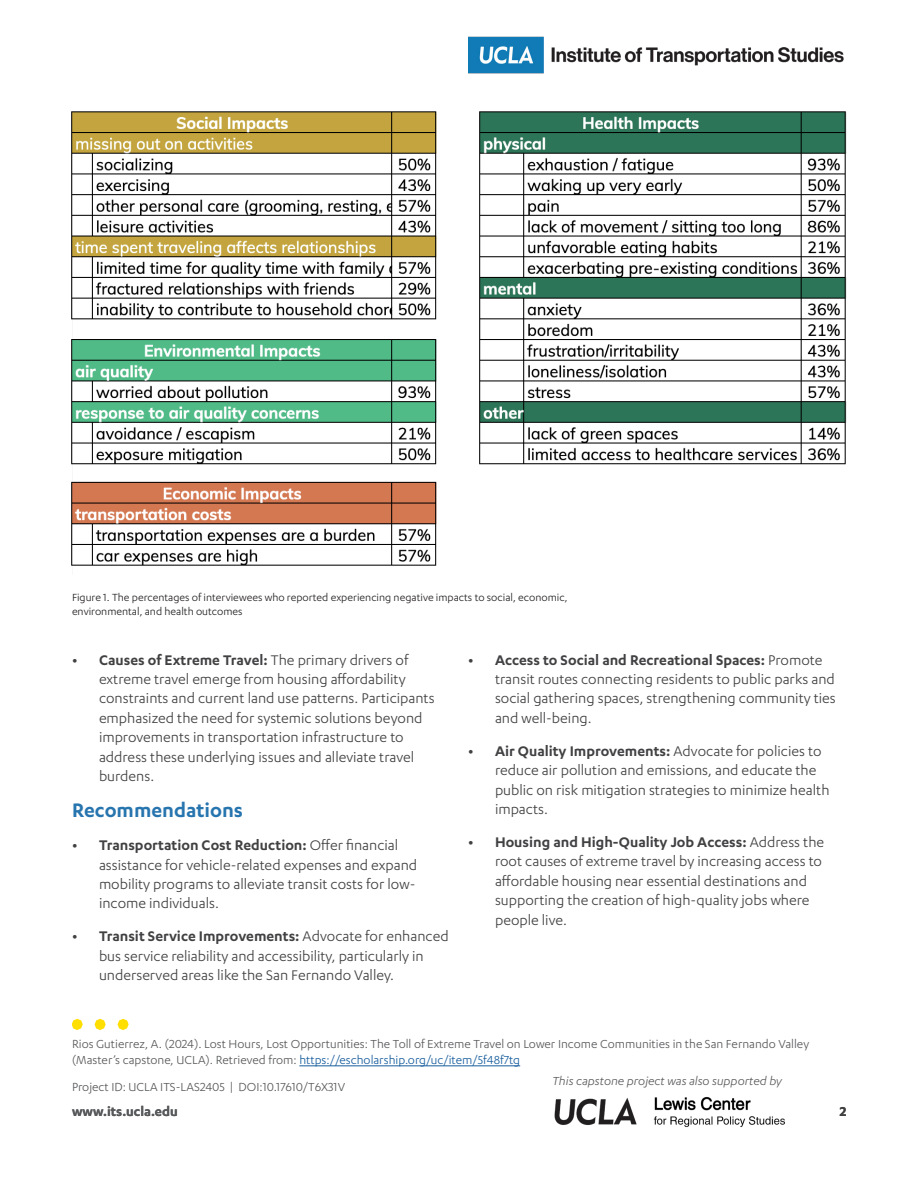
<style>
.page{position:relative;width:918px;height:1188px;background:#fff}
.page>*{position:absolute;margin:0;border:0;box-sizing:border-box;transform-origin:0 0}
.t1{font:600 22.5px "Karbon";color:#2775af}
.t2{font:16.2px/19.5px "Karbon";color:#414042}
.Website{font:600 15px "Karbon";color:#58595b}
.Page_Number{font:600 15px "Karbon";color:#414042}
.Project_ID{font:13.5px/16.2px "Karbon";color:#58595b}
.t3{font:italic 13.5px "Karbon";color:#58595b}
.Captions{font:12px/14.4px "Karbon";color:#231f20}
.s1{font-weight:600}
.s2{color:#175d9e}
</style>
<div class="page">
<img style="left:468px;top:36px;width:376px;height:38px">
<img style="left:71px;top:111px;width:776px;height:455px">
<hr style="left:299px;top:1066px;width:221px;height:1px;background:#175d9e">
<svg style="left:72px;top:1019px;width:11px;height:11px"></svg>
<svg style="left:118px;top:1019px;width:11px;height:11px"></svg>
<svg style="left:95px;top:1019px;width:11px;height:11px"></svg>
<img style="left:554px;top:1097px;width:231px;height:31px">
<p class="Captions" style="left:72px;top:589px;width:497px">Figure 1. The percentages of interviewees who reported experiencing negative impacts to social, economic, environmental, and health outcomes</p>
<p class="t2" style="left:99px;top:649px;width:337px;text-indent:-27px"><span class="s1">• Causes of Extreme Travel:</span> The primary drivers of extreme travel emerge from housing affordability constraints and current land use patterns. Participants emphasized the need for systemic solutions beyond improvements in transportation infrastructure to address these underlying issues and alleviate travel burdens.</p>
<p class="t1" style="left:72px;top:798px;width:173px">Recommendations</p>
<p class="t2" style="left:99px;top:835px;width:320px;text-indent:-27px"><span class="s1">• Transportation Cost Reduction:</span> Offer financial assistance for vehicle-related expenses and expand mobility programs to alleviate transit costs for low&shy;income individuals.</p>
<p class="t2" style="left:99px;top:926px;width:351px;text-indent:-27px"><span class="s1">• Transit Service Improvements:</span> Advocate for enhanced bus service reliability and accessibility, particularly in underserved areas like the San Fernando Valley.</p>
<p class="t2" style="left:495px;top:649px;width:342px;text-indent:-27px"><span class="s1">• Access to Social and Recreational Spaces:</span> Promote transit routes connecting residents to public parks and social gathering spaces, strengthening community ties and well-being.</p>
<p class="t2" style="left:495px;top:741px;width:336px;text-indent:-27px"><span class="s1">• Air Quality Improvements:</span> Advocate for policies to reduce air pollution and emissions, and educate the public on risk mitigation strategies to minimize health impacts.</p>
<p class="t2" style="left:495px;top:832px;width:331px;text-indent:-27px"><span class="s1">• Housing and High-Quality Job Access:</span> Address the root causes of extreme travel by increasing access to affordable housing near essential destinations and supporting the creation of high-quality jobs where people live.</p>
<p class="Project_ID" style="left:72px;top:1036px;width:739px">Rios Gutierrez, A. (2024). Lost Hours, Lost Opportunities: The Toll of Extreme Travel on Lower Income Communities in the San Fernando Valley (Master’s capstone, UCLA). Retrieved from: <span class="s2">https://escholarship.org/uc/item/5f48f7tg</span></p>
<p class="Project_ID" style="left:72px;top:1079px;width:275px">Project ID: UCLA ITS-LAS2405 | DOI:10.17610/T6X31V</p>
<p class="t3" style="left:553px;top:1074px;width:231px">This capstone project was also supported by</p>
<p class="Website" style="left:72px;top:1103px;width:107px">www.its.ucla.edu</p>
<p class="Page_Number" style="left:840px;top:1103px;width:8px">2</p>
</div>
